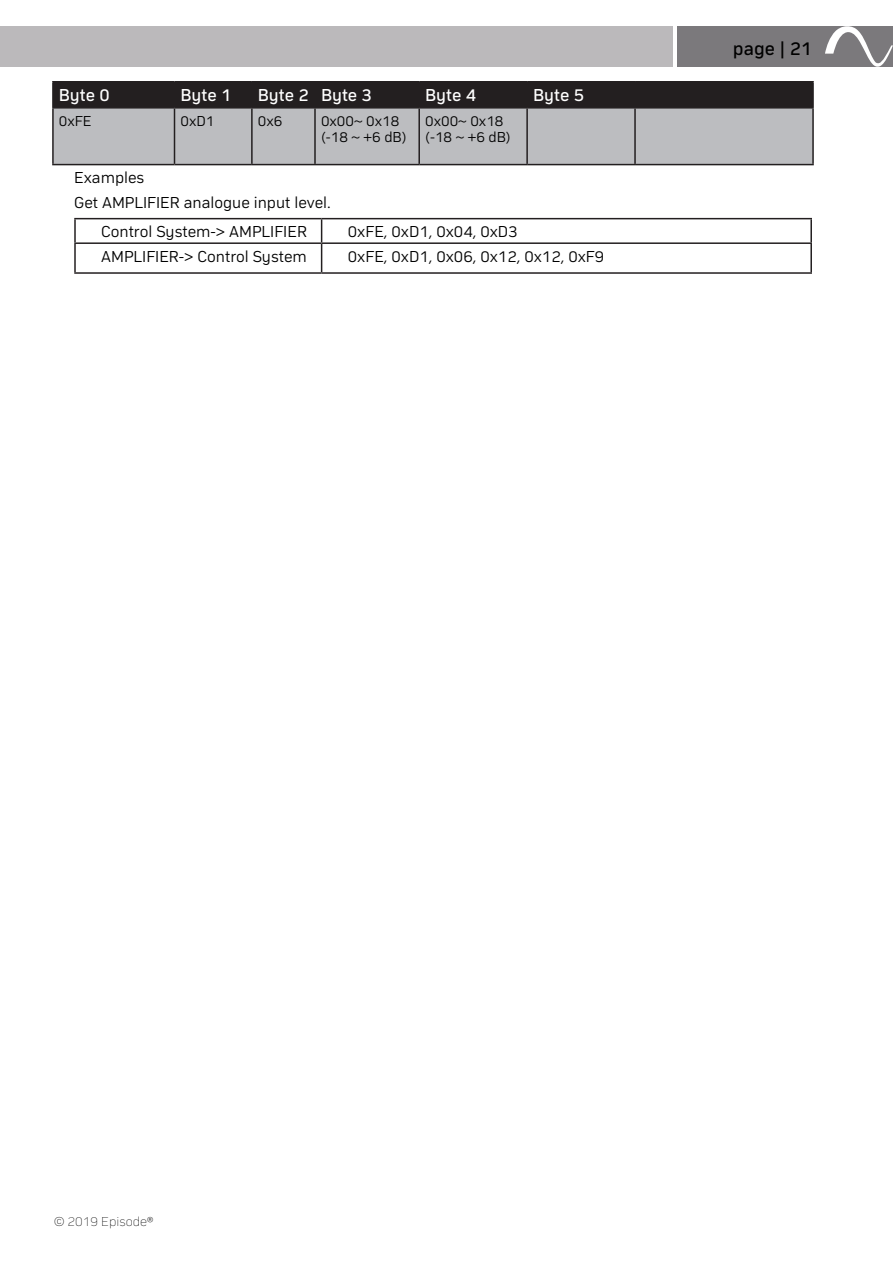
<style>
.page{position:relative;width:893px;height:1263px;background:#fff}
.page>*{position:absolute;margin:0;border:0;box-sizing:border-box;transform-origin:0 0}
.t1{font:19.5px "Compasse";color:#000}
.Table_Head_1{font:18px "Compasse";color:#fff}
.Body{font:300 16.5px "Compasse";color:#000}
.Table_Body{font:300 15px "Compasse";color:#000}
.t2{font:100 13.5px "Compasse";color:#000}
</style>
<div class="page">
<div style="left:0;top:26px;width:672px;height:41px;background:#bbb9bb"></div>
<div style="left:677px;top:26px;width:216px;height:41px;background:#7b797c"></div>
<svg style="left:825px;top:26px;width:68px;height:41px"></svg>
<hr style="left:52px;top:81px;width:122px;height:2px;background:#231f20">
<hr style="left:52px;top:83px;width:2px;height:24px;background:#231f20">
<hr style="left:174px;top:81px;width:78px;height:2px;background:#231f20">
<svg style="left:54px;top:83px;width:758px;height:81px;background:#8d8c8e"></svg>
<hr style="left:252px;top:81px;width:63px;height:2px;background:#231f20">
<hr style="left:251px;top:83px;width:2px;height:24px;background:#231f20">
<hr style="left:315px;top:81px;width:104px;height:2px;background:#231f20">
<hr style="left:314px;top:83px;width:2px;height:24px;background:#231f20">
<hr style="left:419px;top:81px;width:108px;height:2px;background:#231f20">
<hr style="left:418px;top:83px;width:2px;height:24px;background:#231f20">
<hr style="left:527px;top:81px;width:108px;height:2px;background:#231f20">
<hr style="left:526px;top:83px;width:2px;height:24px;background:#231f20">
<hr style="left:635px;top:81px;width:179px;height:2px;background:#231f20">
<hr style="left:634px;top:83px;width:2px;height:24px;background:#231f20">
<hr style="left:812px;top:83px;width:2px;height:24px;background:#231f20">
<hr style="left:52px;top:107px;width:122px;height:2px;background:#231f20">
<hr style="left:52px;top:109px;width:2px;height:55px;background:#231f20">
<hr style="left:174px;top:107px;width:78px;height:2px;background:#231f20">
<hr style="left:174px;top:109px;width:1px;height:55px;background:#231f20">
<hr style="left:252px;top:107px;width:63px;height:2px;background:#231f20">
<hr style="left:251px;top:109px;width:2px;height:55px;background:#231f20">
<hr style="left:315px;top:107px;width:104px;height:2px;background:#231f20">
<hr style="left:314px;top:109px;width:2px;height:55px;background:#231f20">
<hr style="left:419px;top:107px;width:108px;height:2px;background:#231f20">
<hr style="left:418px;top:109px;width:2px;height:55px;background:#231f20">
<hr style="left:527px;top:107px;width:108px;height:2px;background:#231f20">
<hr style="left:526px;top:109px;width:2px;height:55px;background:#231f20">
<hr style="left:635px;top:107px;width:179px;height:2px;background:#231f20">
<hr style="left:634px;top:109px;width:2px;height:55px;background:#231f20">
<hr style="left:812px;top:109px;width:2px;height:55px;background:#231f20">
<hr style="left:52px;top:164px;width:122px;height:1px;background:#231f20">
<hr style="left:174px;top:164px;width:78px;height:1px;background:#231f20">
<hr style="left:252px;top:164px;width:63px;height:1px;background:#231f20">
<hr style="left:315px;top:164px;width:104px;height:1px;background:#231f20">
<hr style="left:419px;top:164px;width:108px;height:1px;background:#231f20">
<hr style="left:527px;top:164px;width:108px;height:1px;background:#231f20">
<hr style="left:635px;top:164px;width:179px;height:1px;background:#231f20">
<hr style="left:74px;top:218px;width:248px;height:1px;background:#231f20">
<hr style="left:74px;top:219px;width:2px;height:23px;background:#231f20">
<hr style="left:322px;top:218px;width:490px;height:1px;background:#231f20">
<hr style="left:810px;top:219px;width:2px;height:23px;background:#231f20">
<hr style="left:74px;top:242px;width:248px;height:2px;background:#231f20">
<hr style="left:74px;top:244px;width:2px;height:28px;background:#231f20">
<hr style="left:322px;top:242px;width:490px;height:2px;background:#231f20">
<svg style="left:321px;top:219px;width:1px;height:53px"></svg>
<hr style="left:810px;top:244px;width:2px;height:28px;background:#231f20">
<hr style="left:74px;top:272px;width:248px;height:2px;background:#231f20">
<hr style="left:322px;top:272px;width:490px;height:2px;background:#231f20">
<p class="Table_Head_1" style="left:59px;top:85px;width:52px">Byte 0</p>
<p class="Table_Head_1" style="left:180px;top:85px;width:52px">Byte 1</p>
<p class="Table_Head_1" style="left:258px;top:85px;width:52px">Byte 2</p>
<p class="Table_Head_1" style="left:321px;top:85px;width:52px">Byte 3</p>
<p class="Table_Head_1" style="left:425px;top:85px;width:52px">Byte 4</p>
<p class="Table_Head_1" style="left:533px;top:85px;width:52px">Byte 5</p>
<p class="Table_Body" style="left:59px;top:112px;width:34px">0xFE</p>
<p class="Table_Body" style="left:180px;top:112px;width:35px">0xD1</p>
<p class="Table_Body" style="left:258px;top:112px;width:26px">0x6</p>
<p class="Table_Body" style="left:321px;top:112px;width:80px">0x00~ 0x18</p>
<p class="Table_Body" style="left:321px;top:128px;width:87px">(-18 ~ +6 dB)</p>
<p class="Table_Body" style="left:425px;top:112px;width:80px">0x00~ 0x18</p>
<p class="Table_Body" style="left:425px;top:128px;width:87px">(-18 ~ +6 dB)</p>
<p class="Body" style="left:74px;top:168px;width:72px">Examples</p>
<p class="Body" style="left:74px;top:193px;width:258px">Get AMPLIFIER analogue input level.</p>
<p class="Body" style="left:101px;top:222px;width:207px">Control System-&gt; AMPLIFIER</p>
<p class="Body" style="left:348px;top:222px;width:171px">0xFE, 0xD1, 0x04, 0xD3</p>
<p class="Body" style="left:101px;top:247px;width:207px">AMPLIFIER-&gt; Control System</p>
<p class="Body" style="left:348px;top:247px;width:258px">0xFE, 0xD1, 0x06, 0x12, 0x12, 0xF9</p>
<p class="t1" style="left:733px;top:38px;width:81px">page | 21</p>
<p class="t2" style="left:54px;top:1214px;width:101px">© 2019 Episode®</p>
</div>
